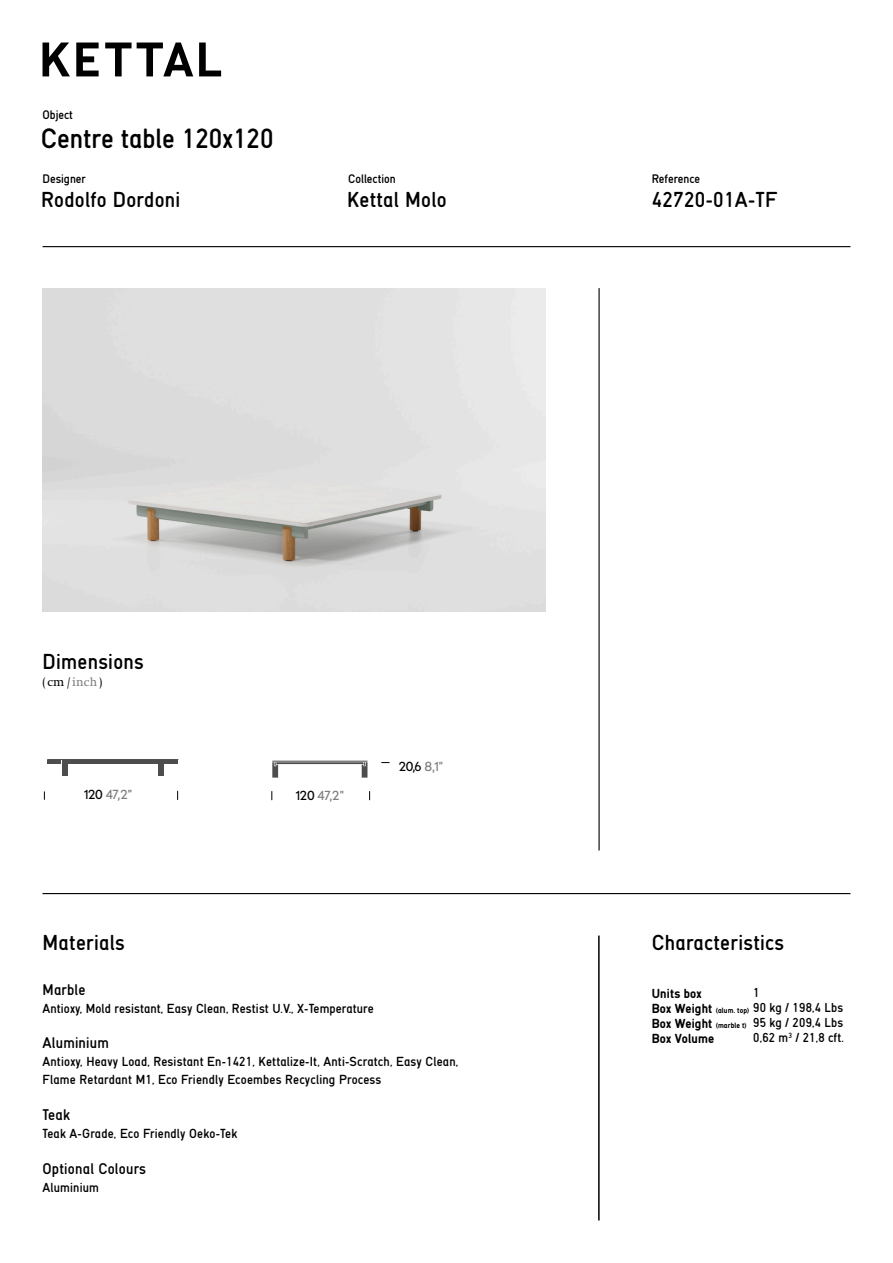
<style>
.page{position:relative;width:893px;height:1263px;background:#fff}
.page>*{position:absolute;margin:0;border:0;box-sizing:border-box;transform-origin:0 0}
.t1{font:27px "Kpaladin Plain";color:#000}
.t2{font:21px "Kpaladin Plain";letter-spacing:.015em;color:#000}
.t3{font:15px "Kpaladin Plain";letter-spacing:.015em;color:#000}
.t4{font:12.75px/18px "Kpaladin Plain";letter-spacing:.015em;color:#000}
.Plain-text{font:700 12.75px "Kpaladin";letter-spacing:.015em;color:#000}
.Plain-text-2{font:12.6px "Kpaladin Plain";letter-spacing:.015em;color:#000}
.t5{font:12.6px "Nobel";letter-spacing:-.02em;color:#7b7c7e}
.t6{font:12.6px "Nobel";color:#000}
.productpage-cm{font:12.3px "Swift";letter-spacing:.005em;color:#000}
.t7{font:12px "Kpaladin Plain";color:#000}
.Plain-text-3{font:700 7.5px "Kpaladin";letter-spacing:.015em;color:#000}
.s1{color:#7b7c7e}
.s2{color:#000}
.s3{font-size:12.75px}
.s4{font-size:7.5px}
</style>
<div class="page">
<hr style="left:43px;top:246px;width:807px;height:1px;background:#000">
<hr style="left:598px;top:288px;width:2px;height:562px;background:#000">
<hr style="left:598px;top:935px;width:2px;height:285px;background:#000">
<svg style="left:43px;top:43px;width:27px;height:33px"></svg>
<svg style="left:76px;top:43px;width:23px;height:33px"></svg>
<svg style="left:105px;top:43px;width:88px;height:33px"></svg>
<svg style="left:199px;top:43px;width:22px;height:33px"></svg>
<hr style="left:43px;top:893px;width:807px;height:1px;background:#000">
<img style="left:43px;top:288px;width:503px;height:324px">
<hr style="left:164px;top:761px;width:14px;height:3px;background:#000">
<hr style="left:47px;top:761px;width:14px;height:3px;background:#000">
<hr style="left:68px;top:761px;width:89px;height:3px;background:#000">
<svg style="left:47px;top:759px;width:131px;height:1px"></svg>
<div style="left:158px;top:761px;width:6px;height:15px;background:#4d4d4d"></div>
<div style="left:62px;top:761px;width:6px;height:15px;background:#4d4d4d"></div>
<svg style="left:272px;top:761px;width:95px;height:17px"></svg>
<p class="t7" style="left:43px;top:110px;width:32px">Object</p>
<p class="t1" style="left:41px;top:125px;width:234px">Centre table 120x120</p>
<p class="t7" style="left:43px;top:173px;width:45px">Designer</p>
<p class="t7" style="left:348px;top:173px;width:49px">Collection</p>
<p class="t7" style="left:652px;top:173px;width:50px">Reference</p>
<p class="t2" style="left:41px;top:190px;width:141px">Rodolfo Dordoni</p>
<p class="t2" style="left:347px;top:190px;width:101px">Kettal Molo</p>
<p class="t2" style="left:652px;top:190px;width:127px">42720-01A-TF</p>
<p class="t2" style="left:43px;top:651px;width:103px">Dimensions</p>
<p class="productpage-cm" style="left:43px;top:676px;width:61px">( cm / <span class="s1">inch</span> )</p>
<p class="t5" style="left:84px;top:787px;width:50px"><span class="s2">120</span> 47,2”</p>
<p class="t2" style="left:43px;top:933px;width:84px">Materials</p>
<p class="t5" style="left:296px;top:788px;width:50px"><span class="s2">120</span> 47,2"</p>
<p class="t6" style="left:399px;top:759px;width:46px">20,6 <span class="s1">8,1"</span></p>
<p class="t3" style="left:43px;top:983px;width:45px">Marble</p>
<p class="t4" style="left:43px;top:1000px;width:333px">Antioxy, Mold resistant, Easy Clean, Restist U.V., X-Temperature</p>
<p class="t3" style="left:43px;top:1036px;width:68px">Aluminium</p>
<p class="t4" style="left:43px;top:1053px;width:417px">Antioxy, Heavy Load, Resistant En-1421, Kettalize-It, Anti-Scratch, Easy Clean,<br>Flame Retardant M1, Eco Friendly Ecoembes Recycling Process</p>
<p class="t3" style="left:43px;top:1108px;width:29px">Teak</p>
<p class="t4" style="left:43px;top:1125px;width:196px">Teak A-Grade, Eco Friendly Oeko-Tek</p>
<p class="t3" style="left:43px;top:1162px;width:105px">Optional Colours</p>
<p class="t4" style="left:43px;top:1179px;width:58px">Aluminium</p>
<p class="t2" style="left:652px;top:933px;width:134px">Characteristics</p>
<p class="Plain-text-2" style="left:753px;top:987px;width:8px">1</p>
<p class="Plain-text-2" style="left:753px;top:1002px;width:91px">90 kg / 198,4 Lbs</p>
<p class="Plain-text-2" style="left:753px;top:1017px;width:91px">95 kg / 209,4 Lbs</p>
<p class="Plain-text-2" style="left:753px;top:1032px;width:92px">0,62 m<sup>3</sup> / 21,8 cft.</p>
<p class="Plain-text" style="left:652px;top:987px;width:51px">Units box</p>
<p class="Plain-text-3" style="left:652px;top:1006px;width:99px"><span class="s3">Box Weight</span> (alum. top)</p>
<p class="Plain-text" style="left:652px;top:1017px;width:97px">Box Weight <span class="s4">(marble t)</span></p>
<p class="Plain-text" style="left:652px;top:1032px;width:64px">Box Volume</p>
</div>
